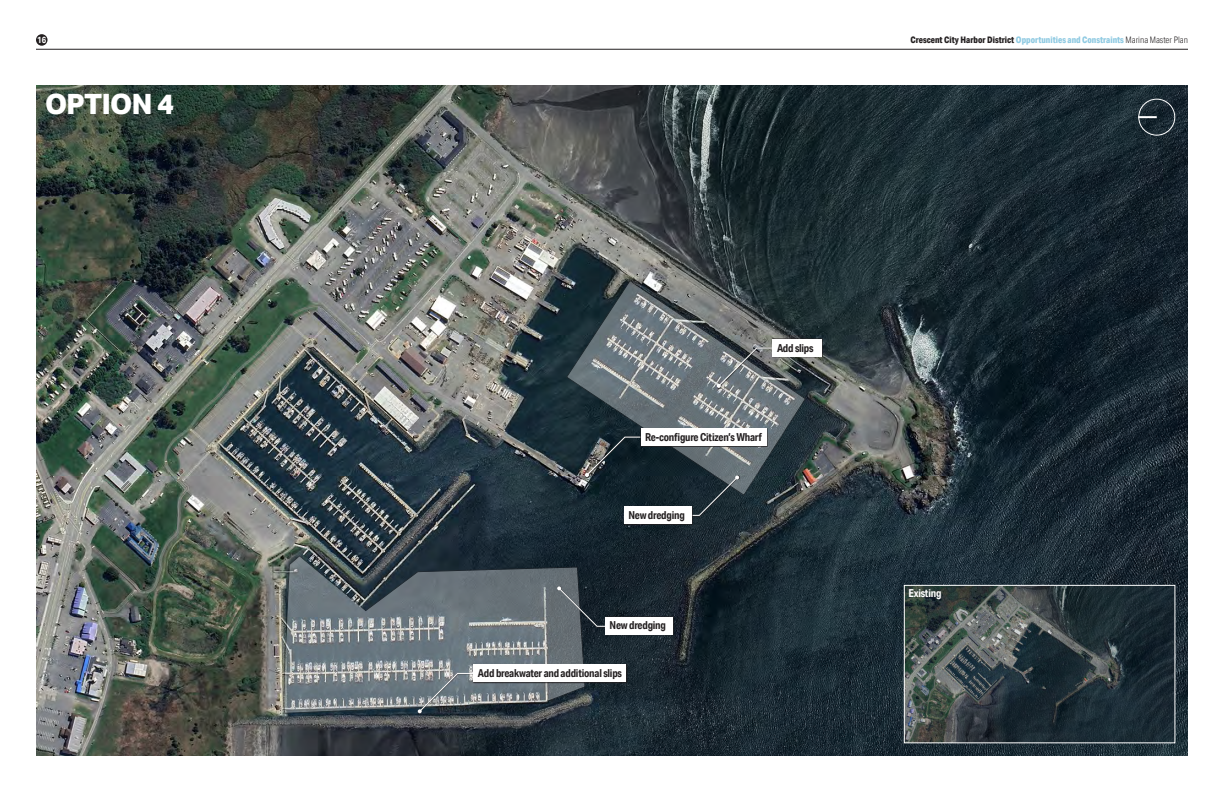
<style>
.page{position:relative;width:1224px;height:792px;background:#fff}
.page>*{position:absolute;margin:0;border:0;box-sizing:border-box;transform-origin:0 0}
.Heading_1_sub{font:800 28px "Aktiv Grotesk";letter-spacing:-.02em;color:#fff}
.t1{font:700 11px "Aktiv Grotesk Cd";letter-spacing:-.02em;color:#231f20}
.t2{font:700 11px "Aktiv Grotesk Cd";letter-spacing:-.02em;color:#fff}
.t3{font:800 9px "Aktiv Grotesk Cd";color:#8fcae2}
.t4{font:700 9px "Aktiv Grotesk Cd";color:#fff}
.s1{color:#231f20}
.s2{font-weight:300;color:#231f20}
</style>
<div class="page">
<hr style="left:36px;top:49px;width:1152px;height:1px;background:#231f20">
<div style="left:36px;top:34px;width:12px;height:12px;background:#231f20;border-radius:50%"></div>
<img style="left:36px;top:86px;width:1152px;height:670px">
<img style="left:906px;top:587px;width:267px;height:154px">
<div style="left:904px;top:585px;width:271px;height:158px;border:1px solid #fff"></div>
<div style="left:1138px;top:99px;width:37px;height:37px;border:1px solid #fff;border-radius:50%"></div>
<svg style="left:1138px;top:116px;width:19px;height:2px"></svg>
<svg style="left:565px;top:279px;width:242px;height:218px;background:#525d62"></svg>
<div style="left:585px;top:437px;width:57px;height:41px;background:#231f20;opacity:.75"></div>
<svg style="left:585px;top:436px;width:57px;height:41px;background:#2c393e"></svg>
<div style="left:641px;top:428px;width:127px;height:19px;background:#231f20;opacity:.75"></div>
<div style="left:641px;top:428px;width:126px;height:18px;background:#fff"></div>
<div style="left:717px;top:348px;width:57px;height:41px;background:#231f20;opacity:.75"></div>
<svg style="left:717px;top:347px;width:57px;height:41px;background:#73797c"></svg>
<div style="left:773px;top:339px;width:50px;height:19px;background:#231f20;opacity:.75"></div>
<div style="left:772px;top:339px;width:50px;height:18px;background:#fff"></div>
<svg style="left:283px;top:554px;width:303px;height:160px;background:#687278"></svg>
<div style="left:418px;top:673px;width:57px;height:41px;background:#231f20;opacity:.75"></div>
<svg style="left:418px;top:672px;width:56px;height:41px;background:#747d83"></svg>
<div style="left:474px;top:664px;width:154px;height:19px;background:#231f20"></div>
<div style="left:473px;top:664px;width:153px;height:18px;background:#fff"></div>
<div style="left:557px;top:586px;width:57px;height:42px;background:#231f20;opacity:.75"></div>
<svg style="left:557px;top:586px;width:57px;height:41px;background:#3b454c"></svg>
<div style="left:605px;top:617px;width:69px;height:19px;background:#1e252c"></div>
<div style="left:605px;top:617px;width:68px;height:18px;background:#fff"></div>
<div style="left:683px;top:476px;width:57px;height:41px;background:#231f20;opacity:.75"></div>
<svg style="left:682px;top:475px;width:57px;height:41px;background:#27353d"></svg>
<div style="left:624px;top:506px;width:69px;height:19px;background:#231f20"></div>
<div style="left:624px;top:506px;width:68px;height:18px;background:#fff"></div>
<p class="t4" style="left:37px;top:34px;width:10px">16</p>
<p class="t3" style="left:911px;top:34px;width:279px"><span class="s1">Crescent City Harbor District</span> Opportunities and Constraints <span class="s2">Marina Master Plan</span></p>
<p class="Heading_1_sub" style="left:45px;top:88px;width:131px">OPTION 4</p>
<p class="t1" style="left:777px;top:341px;width:38px">Add slips</p>
<p class="t1" style="left:645px;top:430px;width:118px">Re-configure Citizen’s Wharf</p>
<p class="t1" style="left:628px;top:508px;width:58px">New dredging</p>
<p class="t1" style="left:610px;top:619px;width:58px">New dredging</p>
<p class="t1" style="left:478px;top:666px;width:145px">Add breakwater and additional slips</p>
<p class="t2" style="left:908px;top:587px;width:35px">Existing</p>
</div>
